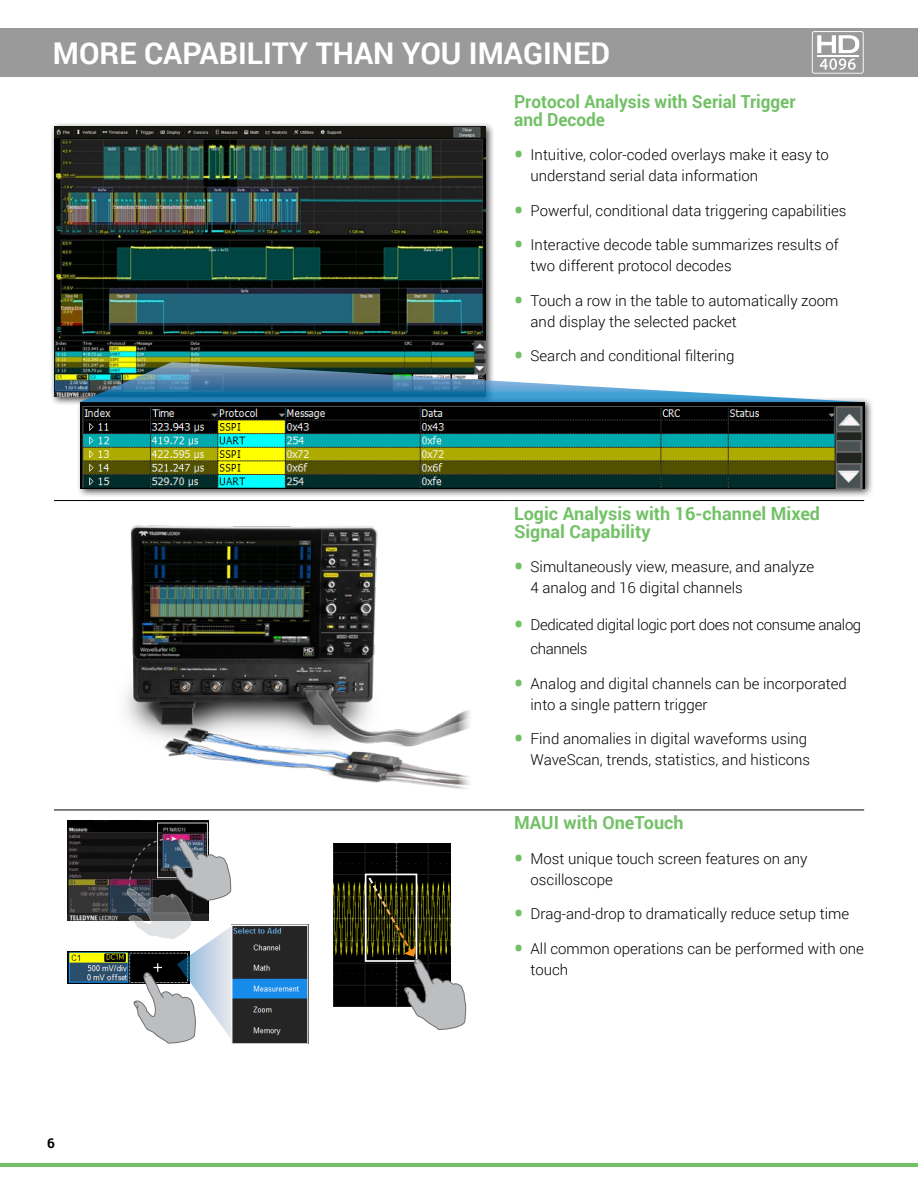
<style>
.page{position:relative;width:918px;height:1188px;background:#fff}
.page>*{position:absolute;margin:0;border:0;box-sizing:border-box;transform-origin:0 0}
.t1{font:700 30px "Roboto";color:#fff}
.t2{font:700 18px/18px "Roboto";color:#73c167}
.t3{font:700 18px/18px "Roboto";color:#73c167;scale:.96 1}
.t4{font:300 15px/21px "Roboto";color:#000}
.t5{font:300 15px/23.7px "Roboto";letter-spacing:-.025em;color:#000}
.t6{font:700 13.5px "Roboto";color:#000}
.s1{font-weight:900;font-size:24px;color:#73c167}
</style>
<div class="page">
<div style="left:0;top:28px;width:918px;height:49px;background:#9a9a9a"></div>
<hr style="left:0;top:1163px;width:918px;height:3px;background:#73c167">
<svg style="left:812px;top:31px;width:52px;height:43px"></svg>
<hr style="left:54px;top:810px;width:458px;height:1px;background:#000">
<hr style="left:512px;top:810px;width:352px;height:1px;background:#000">
<hr style="left:54px;top:500px;width:458px;height:1px;background:#000">
<hr style="left:512px;top:500px;width:352px;height:1px;background:#000">
<div style="left:50px;top:122px;width:446px;height:284px;background:#000;opacity:.75"></div>
<img style="left:54px;top:127px;width:432px;height:270px">
<div style="left:77px;top:397px;width:797px;height:101px;background:#000;opacity:.75"></div>
<img style="left:636px;top:402px;width:228px;height:87px">
<img style="left:81px;top:402px;width:555px;height:87px">
<svg style="left:79px;top:362px;width:785px;height:40px"></svg>
<img style="left:125px;top:525px;width:345px;height:264px">
<img style="left:67px;top:952px;width:60px;height:31px">
<img style="left:231px;top:925px;width:77px;height:119px">
<img style="left:333px;top:844px;width:117px;height:162px">
<div style="left:365px;top:874px;width:52px;height:88px;border:2px solid #fff"></div>
<svg style="left:367px;top:875px;width:99px;height:155px"></svg>
<img style="left:67px;top:821px;width:141px;height:100px">
<svg style="left:67px;top:832px;width:139px;height:82px;background:#2a2828"></svg>
<img style="left:163px;top:833px;width:42px;height:3px">
<div style="left:157px;top:823px;width:51px;height:55px;border:1px solid #d1d2d3"></div>
<svg style="left:127px;top:836px;width:107px;height:207px"></svg>
<h1 class="t1" style="left:53px;top:32px;width:559px">MORE CAPABILITY THAN YOU IMAGINED</h1>
<p class="t3" style="left:514px;top:92px;width:295px">Protocol Analysis with Serial Trigger and Decode</p>
<p class="t4" style="left:531px;top:144px;width:300px;text-indent:-17px"><span class="s1">•</span> Intuitive, color-coded overlays make it easy to understand serial data information</p>
<p class="t4" style="left:514px;top:200px;width:334px"><span class="s1">•</span> Powerful, conditional data triggering capabilities</p>
<p class="t4" style="left:531px;top:234px;width:310px;text-indent:-17px"><span class="s1">•</span> Interactive decode table summarizes results of two different protocol decodes</p>
<p class="t4" style="left:531px;top:290px;width:309px;text-indent:-17px"><span class="s1">•</span> Touch a row in the table to automatically zoom and display the selected packet</p>
<p class="t4" style="left:514px;top:345px;width:222px"><span class="s1">•</span> Search and conditional filtering</p>
<p class="t2" style="left:514px;top:503px;width:308px">Logic Analysis with 16-channel Mixed<br>Signal Capability</p>
<p class="t4" style="left:531px;top:556px;width:285px;text-indent:-17px"><span class="s1">•</span> Simultaneously view, measure, and analyze<br>4 analog and 16 digital channels</p>
<p class="t5" style="left:531px;top:613px;width:332px;text-indent:-17px"><span class="s1">•</span> Dedicated digital logic port does not consume analog channels</p>
<p class="t4" style="left:531px;top:672px;width:318px;text-indent:-17px"><span class="s1">•</span> Analog and digital channels can be incorporated into a single pattern trigger</p>
<p class="t4" style="left:514px;top:728px;width:298px;text-align:right"><span class="s1">•</span> Find anomalies in digital waveforms using<br>WaveScan, trends, statistics, and histicons</p>
<p class="t6" style="left:47px;top:1134px;width:9px">6</p>
<p class="t2" style="left:514px;top:813px;width:171px">MAUI with OneTouch</p>
<p class="t4" style="left:531px;top:847px;width:278px;text-indent:-17px"><span class="s1">•</span> Most unique touch screen features on any oscilloscope</p>
<p class="t4" style="left:514px;top:903px;width:337px"><span class="s1">•</span> Drag-and-drop to dramatically reduce setup time</p>
<p class="t4" style="left:531px;top:937px;width:335px;text-indent:-17px"><span class="s1">•</span> All common operations can be performed with one touch</p>
</div>
